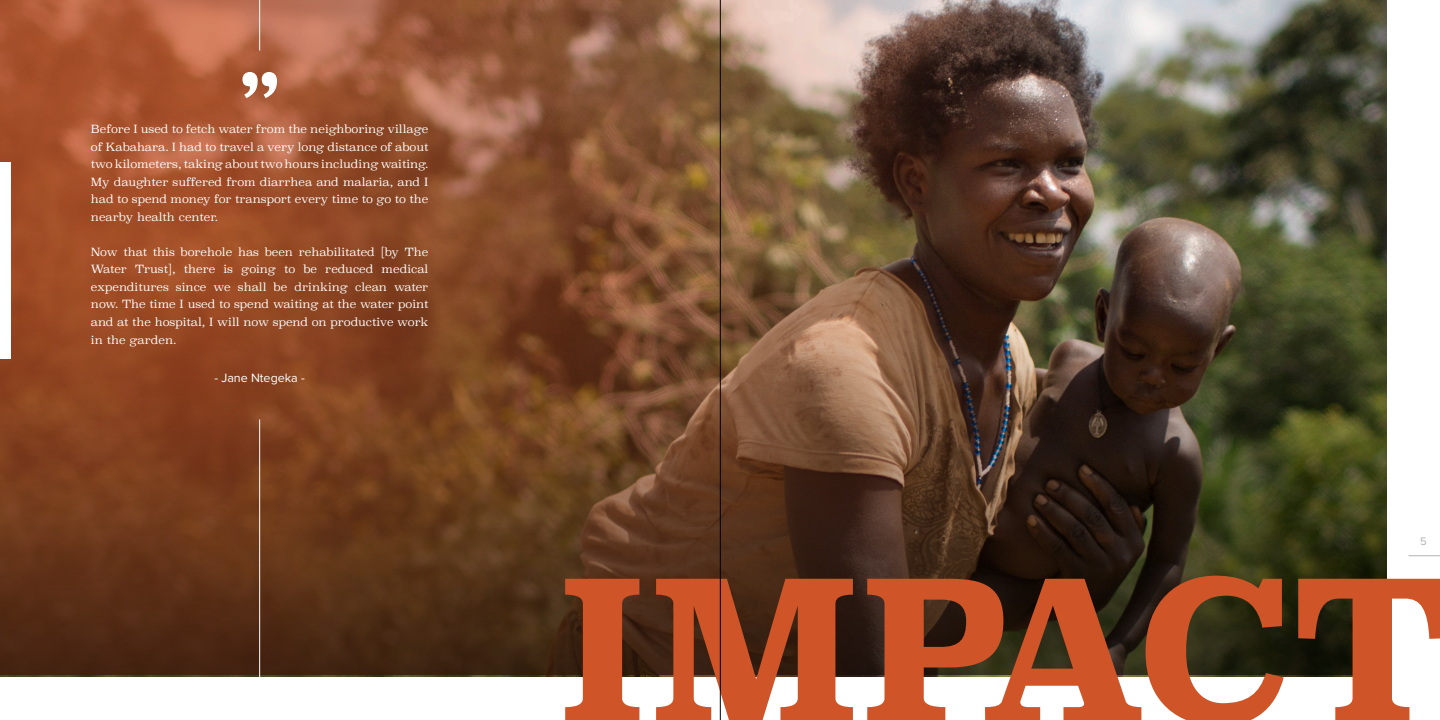
<style>
.page{position:relative;width:1440px;height:720px;background:#fff}
.page>*{position:absolute;margin:0;border:0;box-sizing:border-box;transform-origin:0 0}
.t1{font:700 196.25px "Superclarendon Rg";color:#cf5529}
.t2{font:75px "Superclarendon Bl";color:#fff}
.t3{font:12.5px "Proxima Nova";color:#fff}
.t4{font:11.25px/17.5px "Superclarendon Lt";color:#fff;text-align:justify}
.t5{font:11.25px "Proxima Nova";color:#b4b1b1}
</style>
<div class="page">
<hr style="left:1409px;top:555px;width:31px;height:1px;background:#b4b1b1">
<img style="left:0;top:0;width:1386px;height:676px">
<img style="left:0;top:0;width:1114px;height:241px">
<img style="left:0;top:241px;width:1386px;height:434px">
<hr style="left:259px;top:0;width:1px;height:51px;background:#fff">
<div style="left:0;top:162px;width:11px;height:197px;background:#fff"></div>
<hr style="left:259px;top:419px;width:1px;height:301px;background:#fff">
<hr style="left:720px;top:0;width:1px;height:720px;background:#000">
<h2 class="t2" style="left:240px;top:58px;width:41px">”</h2>
<p class="t4" style="left:91px;top:120px;width:339px">Before I used to fetch water from the neighboring village of Kabahara. I had to travel a very long distance of about two kilometers, taking about two hours including waiting.<br>My daughter suffered from diarrhea and malaria, and I had to spend money for transport every time to go to the nearby health center.</p>
<p class="t4" style="left:91px;top:243px;width:339px">Now that this borehole has been rehabilitated [by The Water Trust], there is going to be reduced medical expenditures since we shall be drinking clean water now. The time I used to spend waiting at the water point and at the hospital, I will now spend on productive work</p>
<p class="t4" style="left:91px;top:332px;width:87px">in the garden.</p>
<p class="t3" style="left:214px;top:368px;width:92px">- Jane Ntegeka -</p>
<p class="t5" style="left:1420px;top:532px;width:8px">5</p>
<h1 class="t1" style="left:556px;top:536px;width:899px">IMPACT</h1>
</div>
